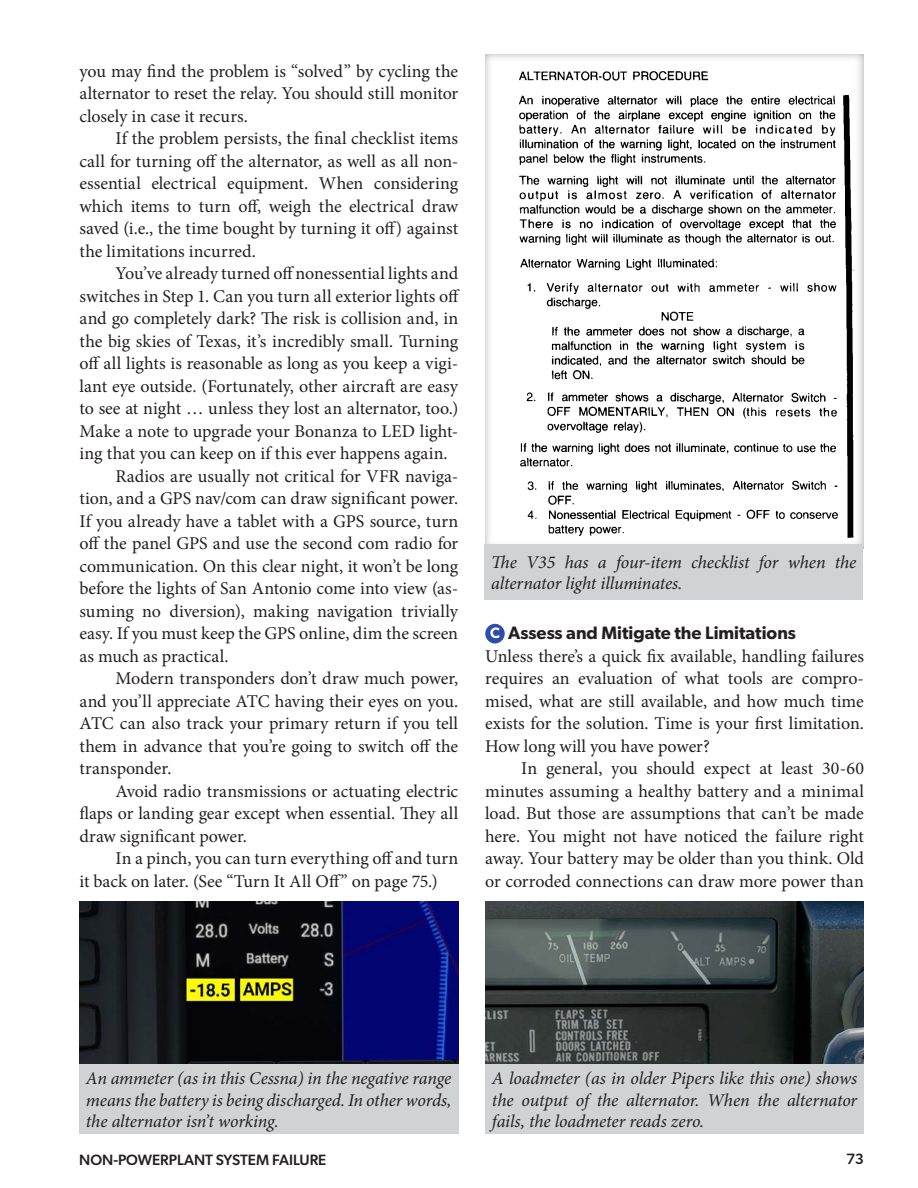
<style>
.page{position:relative;width:918px;height:1188px;background:#fff}
.page>*{position:absolute;margin:0;border:0;box-sizing:border-box;transform-origin:0 0}
.PW_Body{font:18px/22.5px "Minion Pro";color:#231f20;text-align:justify}
.PW_Caption_No_Indent{font:italic 18px/21.6px "Minion Pro";letter-spacing:-.01em;color:#231f20;text-align:justify}
.PW_Body_No_Indent{font:18px/22.5px "Minion Pro";letter-spacing:-.005em;color:#231f20;text-align:justify}
.PW_Step_Subheading{font:600 18px "Gibson";color:#231f20}
.t1{font:500 15px "Gibson";color:#231f20}
.Ball_Flag_Letter{font:600 15px "Gibson";color:#fff}
</style>
<div class="page">
<div style="left:485px;top:624px;width:20px;height:19px;background:#2d4dad;border-radius:50%"></div>
<img style="left:79px;top:901px;width:379px;height:163px">
<img style="left:485px;top:901px;width:379px;height:163px">
<div style="left:485px;top:53px;width:379px;height:497px;background:#231f20;opacity:.4"></div>
<div style="left:79px;top:1064px;width:379px;height:70px;background:#d1d2d4"></div>
<div style="left:485px;top:1064px;width:379px;height:70px;background:#d1d2d4"></div>
<div style="left:484px;top:544px;width:379px;height:56px;background:#d1d2d4"></div>
<p class="PW_Body" style="left:79px;top:60px;width:380px">you may find the problem is “solved” by cycling the alternator to reset the relay. You should still monitor closely in case it recurs.</p>
<p class="PW_Body" style="left:79px;top:127px;width:380px;text-indent:36px">If the problem persists, the final checklist items call for turning off the alternator, as well as all non&shy;essential electrical equipment. When considering which items to turn off, weigh the electrical draw saved (i.e., the time bought by turning it off) against the limitations incurred.</p>
<p class="PW_Body" style="left:79px;top:262px;width:382px;text-indent:36px">You’ve already turned off nonessential lights and switches in Step 1. Can you turn all exterior lights off and go completely dark? The risk is collision and, in the big skies of Texas, it’s incredibly small. Turning off all lights is reasonable as long as you keep a vigi&shy;lant eye outside. (Fortunately, other aircraft are easy to see at night … unless they lost an alternator, too.)<br>Make a note to upgrade your Bonanza to LED light&shy;ing that you can keep on if this ever happens again.</p>
<p class="PW_Body" style="left:79px;top:465px;width:380px;text-indent:36px">Radios are usually not critical for VFR naviga&shy;tion, and a GPS nav/com can draw significant power.<br>If you already have a tablet with a GPS source, turn off the panel GPS and use the second com radio for communication. On this clear night, it won’t be long before the lights of San Antonio come into view (as&shy;suming no diversion), making navigation trivially easy. If you must keep the GPS online, dim the screen as much as practical.</p>
<p class="PW_Body" style="left:79px;top:667px;width:380px;text-indent:36px">Modern transponders don’t draw much power, and you’ll appreciate ATC having their eyes on you.<br>ATC can also track your primary return if you tell them in advance that you’re going to switch off the transponder.</p>
<p class="PW_Body" style="left:79px;top:780px;width:380px;text-indent:36px">Avoid radio transmissions or actuating electric flaps or landing gear except when essential. They all draw significant power.</p>
<p class="PW_Body" style="left:79px;top:847px;width:380px;text-indent:36px">In a pinch, you can turn everything off and turn it back on later. (See “Turn It All Off” on page 75.)</p>
<p class="PW_Caption_No_Indent" style="left:491px;top:551px;width:367px">The V35 has a four-item checklist for when the alternator light illuminates.</p>
<p class="Ball_Flag_Letter" style="left:490px;top:624px;width:11px">C</p>
<p class="PW_Step_Subheading" style="left:508px;top:622px;width:289px">Assess and Mitigate the Limitations</p>
<p class="PW_Body_No_Indent" style="left:485px;top:645px;width:380px">Unless there’s a quick fix available, handling failures requires an evaluation of what tools are compro&shy;mised, what are still available, and how much time exists for the solution. Time is your first limitation.<br>How long will you have power?</p>
<p class="PW_Body" style="left:485px;top:757px;width:380px;text-indent:36px">In general, you should expect at least 30-60 minutes assuming a healthy battery and a minimal load. But those are assumptions that can’t be made here. You might not have noticed the failure right away. Your battery may be older than you think. Old or corroded connections can draw more power than</p>
<p class="PW_Caption_No_Indent" style="left:86px;top:1067px;width:367px">An ammeter (as in this Cessna) in the negative range means the battery is being discharged. In other words, the alternator isn’t working.</p>
<p class="PW_Caption_No_Indent" style="left:492px;top:1067px;width:367px">A loadmeter (as in older Pipers like this one) shows the output of the alternator. When the alternator fails, the loadmeter reads zero.</p>
<p class="t1" style="left:79px;top:1151px;width:249px">NON-POWERPLANT SYSTEM FAILURE</p>
<p class="t1" style="left:846px;top:1150px;width:19px">73</p>
</div>
